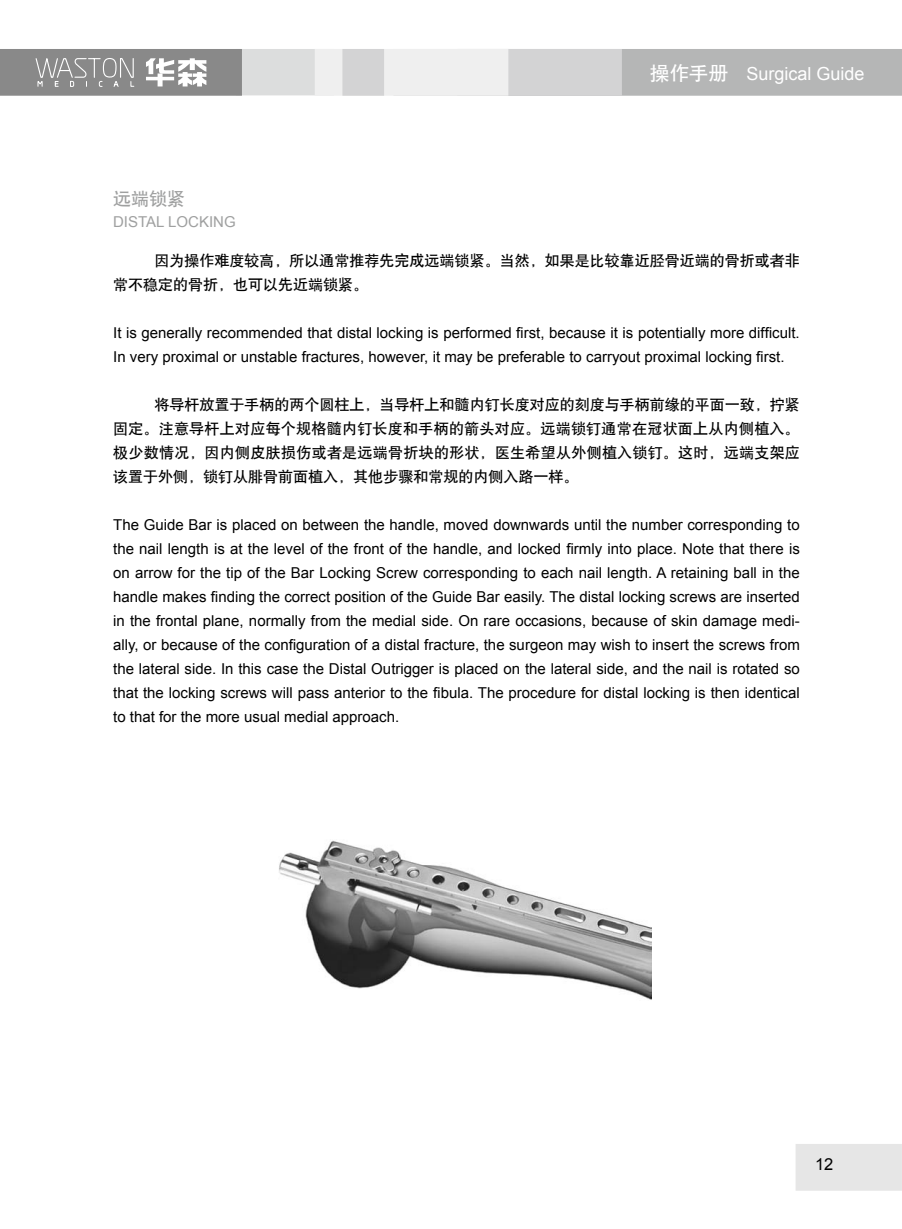
<style>
.page{position:relative;width:902px;height:1229px;background:#fff}
.page>*{position:absolute;margin:0;border:0;box-sizing:border-box;transform-origin:0 0}
.t1{font:18px "Arial";color:#fff}
.t2{font:18px "H Yb 1 gj";color:#9fa0a0}
.t3{font:16.5px "Arial";color:#000}
.t4{font:15px/24px "Arial";color:#000}
.t5{font:15px/24px "H Yb 1 gj";color:#000}
.t6{font:15px "Arial";color:#9fa0a0}
.s1{font-family:"H Yb 1 gj";font-size:19.5px}
</style>
<div class="page">
<div style="left:237px;top:50px;width:96px;height:45px;background:#dcdddd"></div>
<div style="left:236px;top:49px;width:98px;height:46px;border:2px solid #dcdddd"></div>
<div style="left:1px;top:50px;width:240px;height:45px;background:#898989"></div>
<div style="left:0;top:49px;width:242px;height:47px;border:2px solid #898989"></div>
<div style="left:458px;top:50px;width:443px;height:45px;background:#b5b6b6"></div>
<div style="left:457px;top:49px;width:444px;height:47px;border:2px solid #b5b6b6"></div>
<div style="left:394px;top:50px;width:227px;height:45px;background:#d3d3d4"></div>
<div style="left:393px;top:49px;width:229px;height:47px;border:2px solid #d3d3d4"></div>
<div style="left:315px;top:50px;width:192px;height:45px;background:#efefef"></div>
<div style="left:315px;top:49px;width:193px;height:47px;border:2px solid #efefef"></div>
<div style="left:343px;top:50px;width:40px;height:45px;background:#d3d3d4"></div>
<div style="left:342px;top:49px;width:42px;height:47px;border:2px solid #d3d3d4"></div>
<div style="left:796px;top:1145px;width:105px;height:45px;background:#e6e6e6"></div>
<div style="left:795px;top:1144px;width:106px;height:47px;border:2px solid #e6e6e6"></div>
<svg style="left:146px;top:58px;width:60px;height:28px"></svg>
<svg style="left:35px;top:58px;width:99px;height:29px"></svg>
<img style="left:279px;top:840px;width:372px;height:160px">
<p class="t1" style="left:650px;top:62px;width:216px"><span class="s1">操作手册</span> Surgical Guide</p>
<p class="t2" style="left:113px;top:190px;width:73px">远端锁紧</p>
<p class="t6" style="left:113px;top:211px;width:124px">DISTAL LOCKING</p>
<p class="t5" style="left:113px;top:248px;width:688px;text-indent:41px">因为操作难度较高，所以通常推荐先完成远端锁紧。当然，如果是比较靠近胫骨近端的骨折或者非常不稳定的骨折，也可以先近端锁紧。</p>
<p class="t4" style="left:113px;top:320px;width:688px">It is generally recommended that distal locking is performed first, because it is potentially more difficult.<br>In very proximal or unstable fractures, however, it may be preferable to carryout proximal locking first.</p>
<p class="t5" style="left:113px;top:392px;width:688px;text-align:justify;text-indent:41px">将导杆放置于手柄的两个圆柱上，当导杆上和髓内钉长度对应的刻度与手柄前缘的平面一致，拧紧固定。注意导杆上对应每个规格髓内钉长度和手柄的箭头对应。远端锁钉通常在冠状面上从内侧植入。极少数情况，因内侧皮肤损伤或者是远端骨折块的形状，医生希望从外侧植入锁钉。这时，远端支架应该置于外侧，锁钉从腓骨前面植入，其他步骤和常规的内侧入路一样。</p>
<p class="t4" style="left:113px;top:512px;width:688px;text-align:justify">The Guide Bar is placed on between the handle, moved downwards until the number corresponding to the nail length is at the level of the front of the handle, and locked firmly into place. Note that there is on arrow for the tip of the Bar Locking Screw corresponding to each nail length. A retaining ball in the handle makes finding the correct position of the Guide Bar easily. The distal locking screws are inserted in the frontal plane, normally from the medial side. On rare occasions, because of skin damage medi&shy;ally, or because of the configuration of a distal fracture, the surgeon may wish to insert the screws from the lateral side. In this case the Distal Outrigger is placed on the lateral side, and the nail is rotated so that the locking screws will pass anterior to the fibula. The procedure for distal locking is then identical to that for the more usual medial approach.</p>
<p class="t3" style="left:815px;top:1153px;width:20px">12</p>
</div>
